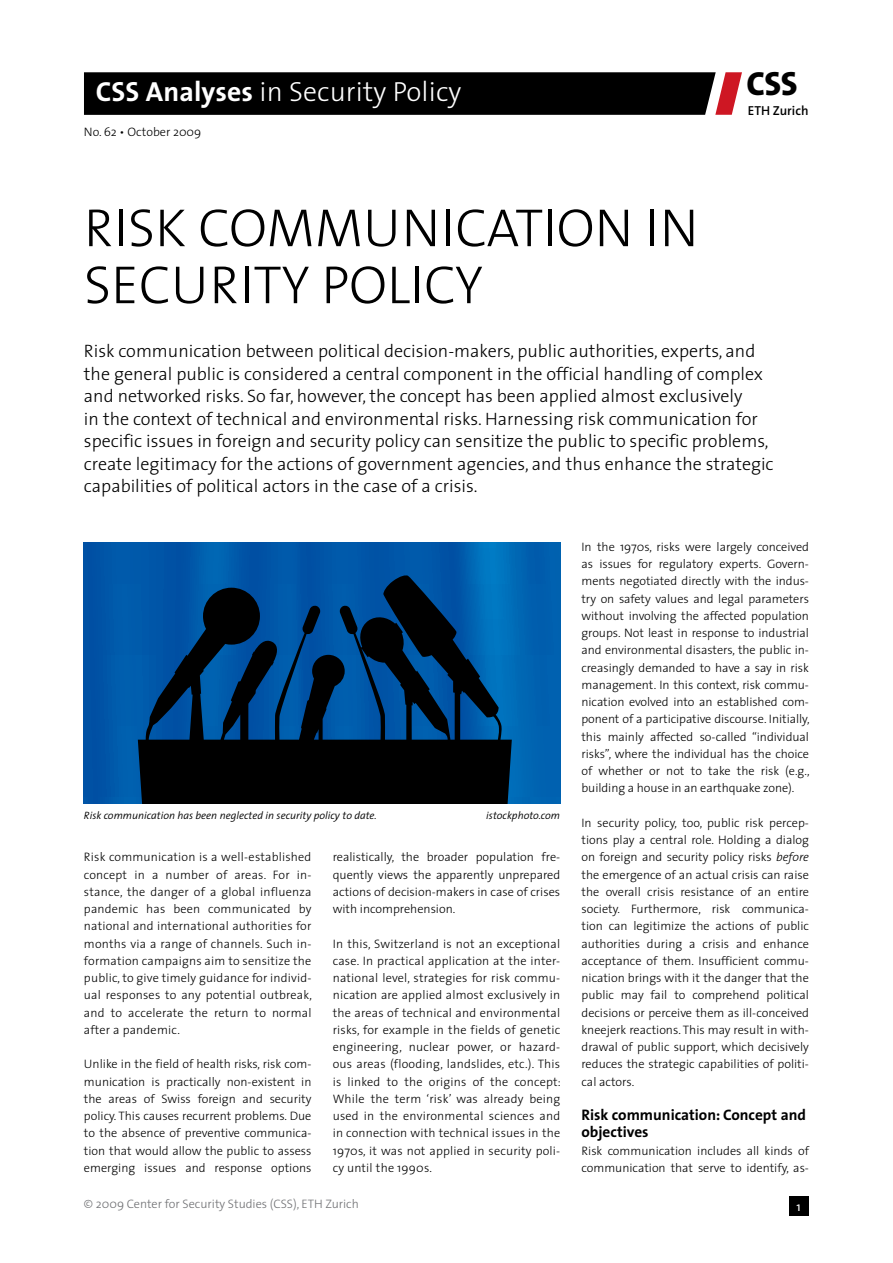
<style>
.page{position:relative;width:893px;height:1263px;background:#fff}
.page>*{position:absolute;margin:0;border:0;box-sizing:border-box;transform-origin:0 0}
._1_Haupttitel{font:300 54px/57px "The Sans";color:#000}
.t1{font:800 33.75px "The Sans";color:#000}
.t2{font:300 27.75px "The Sans";letter-spacing:.005em;color:#fff}
._2_lead{font:300 18px/22.5px "The Sans";color:#000}
._5_Untertitel{font:700 15.3px/17.2px "The Sans";color:#000}
.t3{font:600 13.05px "The Sans";color:#000}
.t4{font:12.75px "The Sans";color:#fff}
._4_Text{font:300 12.3px/17.2px "The Sans";color:#000;text-align:justify}
.text{font:300 12.3px/17.2px "The Sans";letter-spacing:.015em;color:#000;text-align:justify}
.t5{font:300 12.3px "The Sans";color:#6d6e71}
._3_Bildlegende{font:italic 300 10.65px "The Sans";color:#000}
.s1{font-weight:700}
.s2{font-style:italic}
</style>
<div class="page">
<svg style="left:84px;top:72px;width:658px;height:43px;background:#0c0808"></svg>
<div style="left:789px;top:1196px;width:20px;height:20px;background:#000"></div>
<svg style="left:84px;top:543px;width:476px;height:32px;background:#005aaa"></svg>
<svg style="left:84px;top:575px;width:476px;height:229px;background:#003767"></svg>
<p class="t2" style="left:96px;top:69px;width:367px"><span class="s1">CSS Analyses</span> in Security Policy</p>
<p class="_4_Text" style="left:84px;top:123px;width:119px">No. 62 • October 2009</p>
<p class="_1_Haupttitel" style="left:84px;top:198px;width:616px">RISK COMMUNICATION IN<br>SECURITY POLICY</p>
<p class="t1" style="left:747px;top:55px;width:53px">CSS</p>
<p class="t3" style="left:748px;top:99px;width:62px">ETH Zurich</p>
<p class="_2_lead" style="left:84px;top:339px;width:691px">Risk communication between political decision-makers, public authorities, experts, and the general public is considered a central component in the official handling of complex and networked risks. So far, however, the concept has been applied almost exclusively<br>in the context of technical and environmental risks. Harnessing risk communication for specific issues in foreign and security policy can sensitize the public to specific problems, create legitimacy for the actions of government agencies, and thus enhance the strategic capabilities of political actors in the case of a crisis.</p>
<p class="_3_Bildlegende" style="left:84px;top:807px;width:294px">Risk communication has been neglected in security policy to date.</p>
<p class="_3_Bildlegende" style="left:486px;top:807px;width:75px">istockphoto.com</p>
<p class="text" style="left:84px;top:848px;width:230px">Risk communication is a well-established concept in a number of areas. For in&shy;stance, the danger of a global influenza pandemic has been communicated by national and international authorities for months via a range of channels. Such in&shy;formation campaigns aim to sensitize the public, to give timely guidance for individ&shy;ual responses to any potential outbreak, and to accelerate the return to normal after a pandemic.</p>
<p class="_4_Text" style="left:84px;top:1055px;width:229px">Unlike in the field of health risks, risk com&shy;munication is practically non-existent in the areas of Swiss foreign and security policy. This causes recurrent problems. Due to the absence of preventive communica&shy;tion that would allow the public to assess emerging issues and response options</p>
<p class="_4_Text" style="left:333px;top:848px;width:229px">realistically, the broader population fre&shy;quently views the apparently unprepared actions of decision-makers in case of crises with incomprehension.</p>
<p class="_4_Text" style="left:333px;top:934px;width:230px">In this, Switzerland is not an exceptional case. In practical application at the inter&shy;national level, strategies for risk commu&shy;nication are applied almost exclusively in the areas of technical and environmental risks, for example in the fields of genetic engineering, nuclear power, or hazard&shy;ous areas (flooding, landslides, etc.). This is linked to the origins of the concept:<br>While the term ‘risk’ was already being used in the environmental sciences and in connection with technical issues in the 1970s, it was not applied in security poli&shy;cy until the 1990s.</p>
<p class="_4_Text" style="left:581px;top:538px;width:230px">In the 1970s, risks were largely conceived as issues for regulatory experts. Govern&shy;ments negotiated directly with the indus&shy;try on safety values and legal parameters without involving the affected population groups. Not least in response to industrial and environmental disasters, the public in&shy;creasingly demanded to have a say in risk management. In this context, risk commu&shy;nication evolved into an established com&shy;ponent of a participative discourse. Initially, this mainly affected so-called “individual risks”, where the individual has the choice of whether or not to take the risk (e.g., building a house in an earthquake zone).</p>
<p class="_4_Text" style="left:581px;top:814px;width:229px">In security policy, too, public risk percep&shy;tions play a central role. Holding a dialog on foreign and security policy risks <span class="s2">before </span>the emergence of an actual crisis can raise the overall crisis resistance of an entire society. Furthermore, risk communica&shy;tion can legitimize the actions of public authorities during a crisis and enhance acceptance of them. Insufficient commu&shy;nication brings with it the danger that the public may fail to comprehend political decisions or perceive them as ill-conceived kneejerk reactions. This may result in with&shy;drawal of public support, which decisively reduces the strategic capabilities of politi&shy;cal actors.</p>
<p class="_5_Untertitel" style="left:581px;top:1106px;width:226px">Risk communication: Concept and objectives</p>
<p class="_4_Text" style="left:581px;top:1141px;width:229px">Risk communication includes all kinds of communication that serve to identify, as-</p>
<p class="t5" style="left:84px;top:1194px;width:276px">© 2009 Center for Security Studies (CSS), ETH Zurich</p>
<p class="t4" style="left:796px;top:1196px;width:6px">1</p>
</div>
